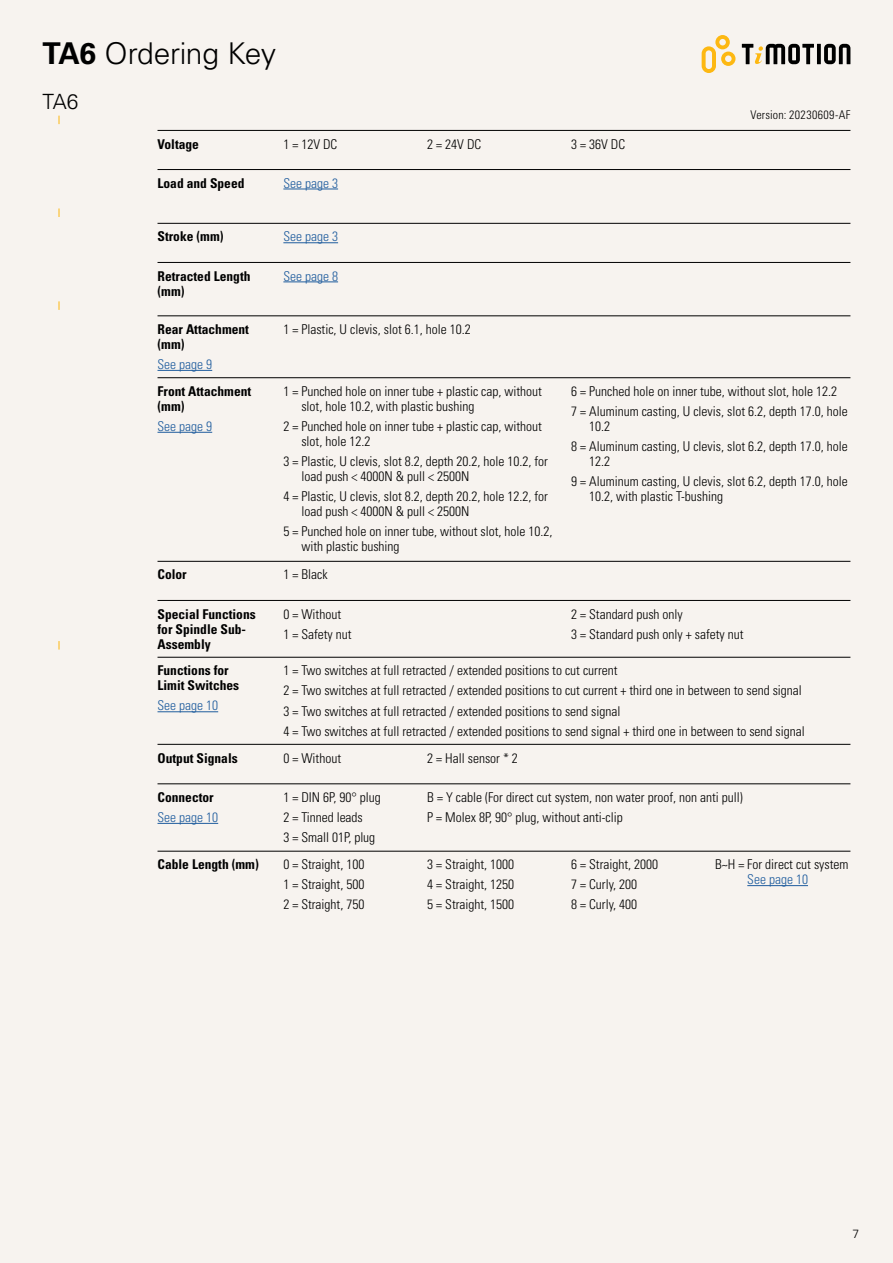
<style>
.page{position:relative;width:893px;height:1263px;background:#f7f3ef}
.page>*{position:absolute;margin:0;border:0;box-sizing:border-box;transform-origin:0 0}
.t1{font:300 30px "Univers LT Std";letter-spacing:-.015em;color:#000}
.t2{font:300 21px "Univers LT Std";color:#000}
.t3{font:300 condensed 13.5px/20.1px "Univers LT Std";color:#000}
.t4{font:700 condensed 13.5px/15px "Univers LT Std";color:#000}
.t5{font:300 condensed 13.5px "Univers LT Std";color:#205d9e}
.t6{font:300 condensed 12px "Univers LT Std";letter-spacing:.03em;color:#000}
.t7{font:300 12px "Univers LT Std";color:#000}
.s1{font-weight:700}
</style>
<div class="page">
<svg style="left:702px;top:35px;width:33px;height:38px"></svg>
<svg style="left:817px;top:44px;width:4px;height:20px"></svg>
<svg style="left:824px;top:44px;width:26px;height:20px"></svg>
<svg style="left:742px;top:44px;width:72px;height:20px"></svg>
<hr style="left:158px;top:169px;width:692px;height:1px;background:#000">
<hr style="left:158px;top:130px;width:692px;height:1px;background:#000">
<hr style="left:158px;top:561px;width:692px;height:1px;background:#000">
<hr style="left:158px;top:377px;width:692px;height:1px;background:#000">
<hr style="left:158px;top:223px;width:692px;height:1px;background:#000">
<hr style="left:158px;top:711px;width:60px;height:1px;background:#205d9e">
<hr style="left:158px;top:262px;width:692px;height:1px;background:#000">
<hr style="left:158px;top:657px;width:692px;height:1px;background:#000">
<hr style="left:283px;top:189px;width:55px;height:1px;background:#205d9e">
<hr style="left:283px;top:282px;width:55px;height:1px;background:#205d9e">
<hr style="left:283px;top:242px;width:55px;height:1px;background:#205d9e">
<hr style="left:158px;top:370px;width:54px;height:1px;background:#205d9e">
<hr style="left:158px;top:432px;width:54px;height:1px;background:#205d9e">
<hr style="left:158px;top:316px;width:692px;height:1px;background:#000">
<hr style="left:158px;top:600px;width:692px;height:1px;background:#000">
<hr style="left:158px;top:823px;width:60px;height:1px;background:#205d9e">
<hr style="left:158px;top:851px;width:692px;height:1px;background:#000">
<hr style="left:158px;top:783px;width:692px;height:1px;background:#000">
<hr style="left:747px;top:885px;width:61px;height:1px;background:#205d9e">
<hr style="left:158px;top:744px;width:692px;height:1px;background:#000">
<h1 class="t1" style="left:43px;top:36px;width:235px"><span class="s1">TA6</span> Ordering Key</h1>
<h2 class="t2" style="left:43px;top:89px;width:38px">TA6</h2>
<p class="t4" style="left:158px;top:136px;width:43px">Voltage</p>
<p class="t4" style="left:158px;top:175px;width:88px">Load and Speed</p>
<p class="t3" style="left:283px;top:134px;width:55px">1 = 12V DC</p>
<p class="t3" style="left:427px;top:134px;width:55px">2 = 24V DC</p>
<p class="t3" style="left:571px;top:134px;width:55px">3 = 36V DC</p>
<p class="t5" style="left:283px;top:175px;width:56px">See page 3</p>
<p class="t6" style="left:750px;top:108px;width:102px">Version: 20230609-AF</p>
<p class="t4" style="left:158px;top:229px;width:68px">Stroke (mm)</p>
<p class="t4" style="left:158px;top:268px;width:95px">Retracted Length (mm)</p>
<p class="t4" style="left:158px;top:322px;width:93px">Rear Attachment (mm)</p>
<p class="t5" style="left:158px;top:356px;width:56px">See page 9</p>
<p class="t4" style="left:158px;top:383px;width:95px">Front Attachment (mm)</p>
<p class="t5" style="left:158px;top:418px;width:56px">See page 9</p>
<p class="t4" style="left:158px;top:567px;width:31px">Color</p>
<p class="t4" style="left:158px;top:606px;width:100px">Special Functions for Spindle Sub-<br>Assembly</p>
<p class="t4" style="left:158px;top:663px;width:83px">Functions for<br>Limit Switches</p>
<p class="t5" style="left:158px;top:697px;width:62px">See page 10</p>
<p class="t4" style="left:158px;top:750px;width:82px">Output Signals</p>
<p class="t4" style="left:158px;top:789px;width:58px">Connector</p>
<p class="t5" style="left:158px;top:809px;width:62px">See page 10</p>
<p class="t4" style="left:158px;top:857px;width:103px">Cable Length (mm)</p>
<p class="t5" style="left:283px;top:229px;width:56px">See page 3</p>
<p class="t5" style="left:283px;top:268px;width:56px">See page 8</p>
<p class="t3" style="left:283px;top:319px;width:189px">1 = Plastic, U clevis, slot 6.1, hole 10.2</p>
<p class="t3" style="left:301px;top:384px;width:242px;line-height:15px;text-indent:-18px">1 = Punched hole on inner tube + plastic cap, without slot, hole 10.2, with plastic bushing</p>
<p class="t3" style="left:301px;top:419px;width:242px;line-height:15px;text-indent:-18px">2 = Punched hole on inner tube + plastic cap, without slot, hole 12.2</p>
<p class="t3" style="left:301px;top:454px;width:248px;line-height:15px;text-indent:-18px">3 = Plastic, U clevis, slot 8.2, depth 20.2, hole 10.2, for load push &lt; 4000N &amp; pull &lt; 2500N</p>
<p class="t3" style="left:301px;top:489px;width:248px;line-height:15px;text-indent:-18px">4 = Plastic, U clevis, slot 8.2, depth 20.2, hole 12.2, for load push &lt; 4000N &amp; pull &lt; 2500N</p>
<p class="t3" style="left:301px;top:524px;width:253px;line-height:15px;text-indent:-18px">5 = Punched hole on inner tube, without slot, hole 10.2, with plastic bushing</p>
<p class="t3" style="left:283px;top:565px;width:46px">1 = Black</p>
<p class="t3" style="left:571px;top:381px;width:278px">6 = Punched hole on inner tube, without slot, hole 12.2<br>7 = Aluminum casting, U clevis, slot 6.2, depth 17.0, hole</p>
<p class="t3" style="left:571px;top:416px;width:278px;text-indent:18px">10.2<br>8 = Aluminum casting, U clevis, slot 6.2, depth 17.0, hole</p>
<p class="t3" style="left:571px;top:451px;width:278px;text-indent:18px">12.2<br>9 = Aluminum casting, U clevis, slot 6.2, depth 17.0, hole</p>
<p class="t3" style="left:589px;top:486px;width:135px">10.2, with plastic T-bushing</p>
<p class="t3" style="left:283px;top:604px;width:70px">0 = Without<br>1 = Safety nut</p>
<p class="t3" style="left:571px;top:604px;width:174px">2 = Standard push only<br>3 = Standard push only + safety nut</p>
<p class="t3" style="left:283px;top:660px;width:523px">1 = Two switches at full retracted / extended positions to cut current<br>2 = Two switches at full retracted / extended positions to cut current + third one in between to send signal 3 = Two switches at full retracted / extended positions to send signal<br>4 = Two switches at full retracted / extended positions to send signal + third one in between to send signal</p>
<p class="t3" style="left:283px;top:748px;width:59px">0 = Without</p>
<p class="t3" style="left:427px;top:748px;width:92px">2 = Hall sensor * 2</p>
<p class="t3" style="left:283px;top:787px;width:99px">1 = DIN 6P, 90° plug<br>2 = Tinned leads<br>3 = Small 01P, plug</p>
<p class="t3" style="left:427px;top:787px;width:317px">B = Y cable (For direct cut system, non water proof, non anti pull)<br>P = Molex 8P, 90° plug, without anti-clip</p>
<p class="t3" style="left:283px;top:854px;width:82px;text-align:justify">0 = Straight, 100<br>1 = Straight, 500<br>2 = Straight, 750</p>
<p class="t3" style="left:427px;top:854px;width:88px;text-align:justify">3 = Straight, 1000<br>4 = Straight, 1250<br>5 = Straight, 1500</p>
<p class="t3" style="left:571px;top:854px;width:88px">6 = Straight, 2000<br>7 = Curly, 200<br>8 = Curly, 400</p>
<p class="t3" style="left:715px;top:854px;width:135px">B~H = For direct cut system</p>
<p class="t5" style="left:747px;top:871px;width:62px">See page 10</p>
<p class="t7" style="left:852px;top:1226px;width:8px">7</p>
</div>
